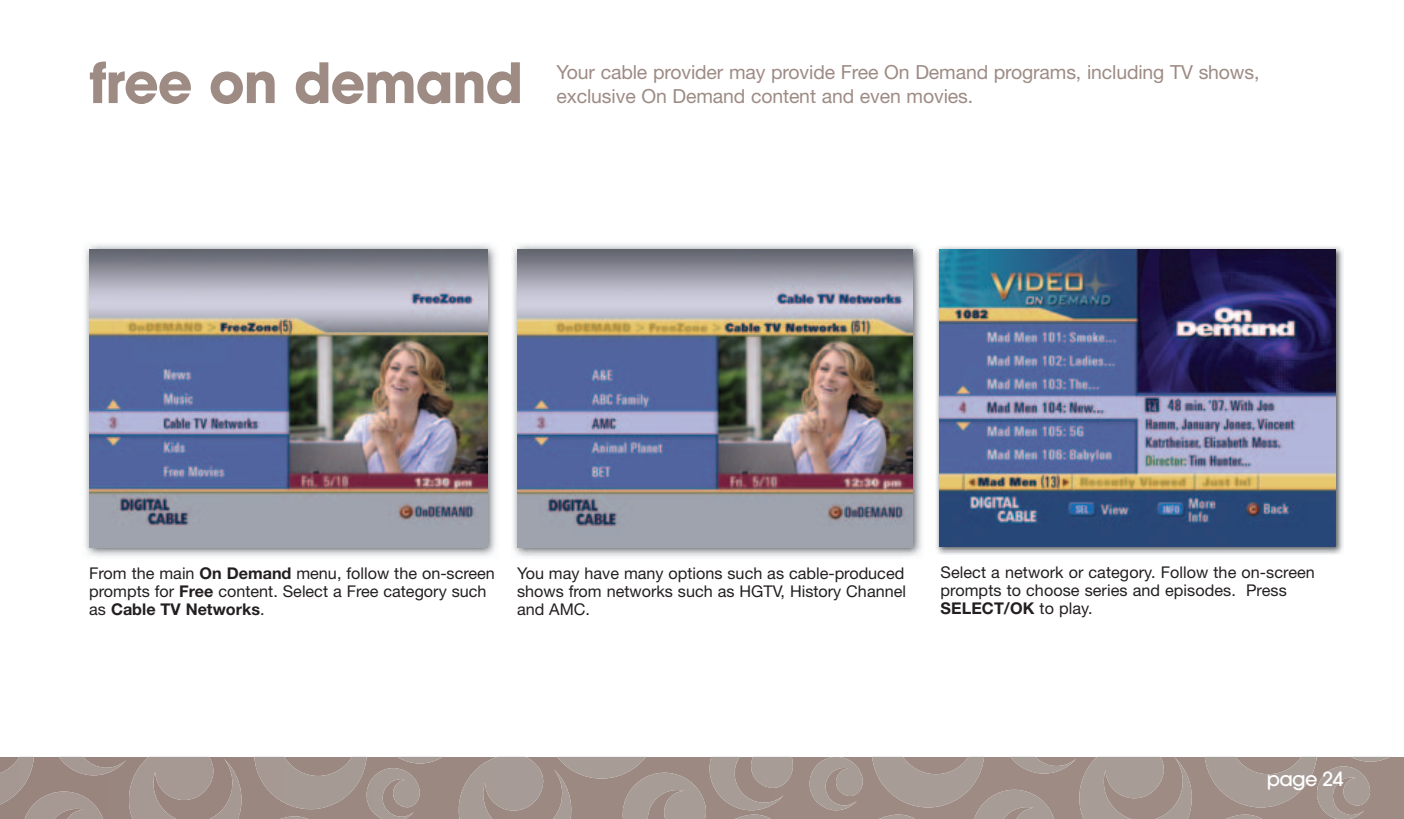
<style>
.page{position:relative;width:1404px;height:819px;background:#fff}
.page>*{position:absolute;margin:0;border:0;box-sizing:border-box;transform-origin:0 0}
.t1{font:700 55px "Avant Garde";letter-spacing:-.02em;color:#9d8b84}
.t2{font:19.4px/23.6px "Helvetica Neue";letter-spacing:-.005em;color:#9d8b84}
.t3{font:500 19.4px "Avant Garde";letter-spacing:-.03em;color:#fff}
.t4{font:16.2px/17.8px "Helvetica Neue";color:#231f20}
.s1{font-weight:700}
</style>
<div class="page">
<div style="left:245px;top:757px;width:1159px;height:62px;background:#9d8a83"></div>
<img style="left:513px;top:244px;width:409px;height:313px">
<img style="left:518px;top:249px;width:395px;height:299px">
<img style="left:85px;top:244px;width:411px;height:312px">
<img style="left:89px;top:249px;width:398px;height:298px">
<img style="left:936px;top:246px;width:407px;height:308px">
<img style="left:939px;top:249px;width:397px;height:298px">
<svg style="left:0;top:756px;width:245px;height:63px;background:#a1918b"></svg>
<svg style="left:254px;top:756px;width:190px;height:63px;background:#a2928d"></svg>
<svg style="left:806px;top:756px;width:390px;height:63px;background:#a4958f"></svg>
<svg style="left:1205px;top:756px;width:186px;height:63px;background:#a4958f"></svg>
<svg style="left:453px;top:756px;width:345px;height:63px;background:#a3948e"></svg>
<h1 class="t1" style="left:90px;top:62px;width:435px">free on demand</h1>
<p class="t2" style="left:557px;top:62px;width:704px">Your cable provider may provide Free On Demand programs, including TV shows, exclusive On Demand content and even movies.</p>
<p class="t4" style="left:89px;top:566px;width:407px">From the main <span class="s1">On Demand</span> menu, follow the on-screen prompts for <span class="s1">Free</span> content. Select a Free category such as <span class="s1">Cable TV Networks</span>.</p>
<p class="t4" style="left:517px;top:566px;width:390px;text-align:justify">You may have many options such as cable-produced shows from networks such as HGTV, History Channel and AMC.</p>
<p class="t4" style="left:941px;top:565px;width:376px">Select a network or category. Follow the on-screen prompts to choose series and episodes. Press<br><span class="s1">SELECT/OK</span> to play.</p>
<p class="t3" style="left:1267px;top:772px;width:78px">page 24</p>
</div>
